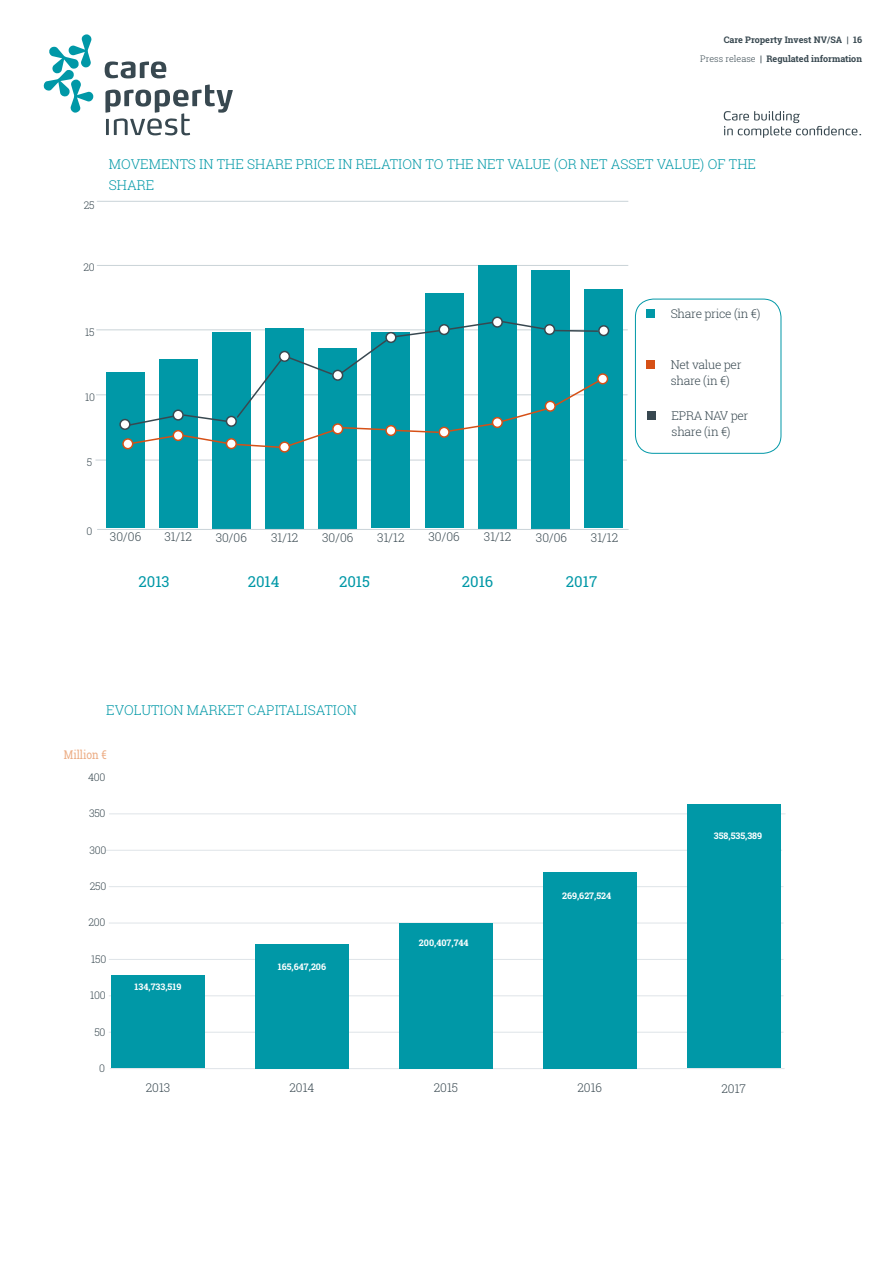
<style>
.page{position:relative;width:893px;height:1263px;background:#fff}
.page>*{position:absolute;margin:0;border:0;box-sizing:border-box;transform-origin:0 0}
.t1{font:15px "Roboto Slab";color:#0098a7}
.t2{font:300 13.5px/21px "Roboto Slab";color:#0098a7}
.t3{font:300 12px "Roboto Slab";color:#384850}
.t4{font:300 12px/16.5px "Roboto Slab";letter-spacing:-.025em;color:#384850}
.t5{font:12px "Roboto Slab";color:#ecac83;scale:.85 1}
.t6{font:300 10.5px "Roboto Slab";letter-spacing:-.025em;color:#384850}
.t7{font:700 9px/18.9px "Roboto Slab";color:#384850;text-align:right}
.t8{font:700 9px "Roboto Slab";color:#fff}
.s1{font-weight:300}
</style>
<div class="page">
<svg style="left:43px;top:34px;width:51px;height:79px"></svg>
<svg style="left:105px;top:85px;width:128px;height:50px"></svg>
<svg style="left:105px;top:61px;width:61px;height:17px"></svg>
<svg style="left:724px;top:111px;width:137px;height:27px"></svg>
<div style="left:635px;top:299px;width:146px;height:155px;border:1px solid #0098a7;border-radius:18px"></div>
<hr style="left:96px;top:460px;width:531px;height:1px;background:#cad3d8">
<hr style="left:96px;top:394px;width:531px;height:1px;background:#cad3d8">
<hr style="left:97px;top:329px;width:530px;height:1px;background:#cad3d8">
<hr style="left:97px;top:265px;width:531px;height:1px;background:#cad3d8">
<hr style="left:97px;top:201px;width:531px;height:1px;background:#cad3d8">
<div style="left:646px;top:309px;width:9px;height:9px;background:#0098a7"></div>
<div style="left:646px;top:360px;width:9px;height:9px;background:#d65016"></div>
<div style="left:647px;top:411px;width:9px;height:9px;background:#384850"></div>
<div style="left:106px;top:372px;width:39px;height:156px;background:#0098a7"></div>
<div style="left:159px;top:359px;width:38px;height:169px;background:#0098a7"></div>
<div style="left:212px;top:332px;width:38px;height:196px;background:#0098a7"></div>
<div style="left:265px;top:328px;width:39px;height:200px;background:#0098a7"></div>
<div style="left:319px;top:348px;width:38px;height:180px;background:#0098a7"></div>
<div style="left:372px;top:333px;width:38px;height:195px;background:#0098a7"></div>
<div style="left:425px;top:293px;width:38px;height:235px;background:#0098a7"></div>
<div style="left:478px;top:265px;width:38px;height:263px;background:#0098a7"></div>
<div style="left:531px;top:270px;width:39px;height:258px;background:#0098a7"></div>
<div style="left:585px;top:289px;width:38px;height:239px;background:#0098a7"></div>
<hr style="left:97px;top:529px;width:531px;height:1px;background:#cad3d8">
<div style="left:123px;top:439px;width:10px;height:10px;background:#fff;border-radius:50%"></div>
<div style="left:122px;top:438px;width:11px;height:11px;border:2px solid #d65016;border-radius:50%"></div>
<div style="left:492px;top:317px;width:10px;height:10px;background:#2e5a63;border-radius:50%"></div>
<div style="left:492px;top:317px;width:11px;height:11px;border:2px solid #384850;border-radius:50%"></div>
<div style="left:599px;top:326px;width:10px;height:9px;background:#fff;border-radius:50%"></div>
<div style="left:598px;top:325px;width:11px;height:11px;border:2px solid #384850;border-radius:50%"></div>
<div style="left:279px;top:441px;width:11px;height:12px;border:2px solid #d65016;border-radius:50%"></div>
<div style="left:598px;top:374px;width:9px;height:10px;background:#fff;border-radius:50%"></div>
<div style="left:597px;top:373px;width:11px;height:11px;border:2px solid #d65016;border-radius:50%"></div>
<svg style="left:127px;top:320px;width:472px;height:130px"></svg>
<div style="left:173px;top:431px;width:10px;height:9px;background:#fff;border-radius:50%"></div>
<div style="left:173px;top:430px;width:11px;height:11px;border:2px solid #d65016;border-radius:50%"></div>
<div style="left:333px;top:424px;width:10px;height:10px;background:#fff;border-radius:50%"></div>
<div style="left:332px;top:423px;width:11px;height:11px;border:2px solid #d65016;border-radius:50%"></div>
<div style="left:120px;top:420px;width:10px;height:9px;background:#fff;border-radius:50%"></div>
<div style="left:119px;top:419px;width:12px;height:11px;border:2px solid #384850;border-radius:50%"></div>
<div style="left:173px;top:410px;width:10px;height:10px;background:#fff;border-radius:50%"></div>
<div style="left:173px;top:409px;width:11px;height:12px;border:2px solid #384850;border-radius:50%"></div>
<hr style="left:106px;top:850px;width:676px;height:1px;background:#dfe4e8">
<hr style="left:109px;top:1032px;width:674px;height:1px;background:#dfe4e8">
<hr style="left:110px;top:1068px;width:674px;height:1px;background:#dfe4e8">
<hr style="left:109px;top:995px;width:674px;height:1px;background:#dfe4e8">
<hr style="left:109px;top:959px;width:674px;height:1px;background:#dfe4e8">
<hr style="left:109px;top:923px;width:674px;height:1px;background:#dfe4e8">
<hr style="left:109px;top:886px;width:674px;height:1px;background:#dfe4e8">
<div style="left:111px;top:975px;width:94px;height:93px;background:#0098a7"></div>
<div style="left:255px;top:944px;width:94px;height:124px;background:#0098a7"></div>
<div style="left:399px;top:923px;width:94px;height:145px;background:#0098a7"></div>
<div style="left:543px;top:872px;width:94px;height:196px;background:#0098a7"></div>
<hr style="left:109px;top:814px;width:676px;height:1px;background:#dfe4e8">
<div style="left:687px;top:805px;width:93px;height:263px;background:#0098a7"></div>
<p class="t7" style="left:700px;top:30px;width:163px">Care Property Invest NV/SA | 16<br><span class="s1">Press release</span> | Regulated information</p>
<p class="t6" style="left:84px;top:197px;width:12px">25</p>
<p class="t2" style="left:109px;top:154px;width:649px">MOVEMENTS IN THE SHARE PRICE IN RELATION TO THE NET VALUE (OR NET ASSET VALUE) OF THE<br>SHARE</p>
<p class="t6" style="left:83px;top:260px;width:13px">20</p>
<p class="t6" style="left:85px;top:325px;width:11px">15</p>
<p class="t6" style="left:85px;top:390px;width:11px">10</p>
<p class="t6" style="left:87px;top:455px;width:7px">5</p>
<p class="t4" style="left:671px;top:305px;width:91px">Share price (in €)</p>
<p class="t4" style="left:671px;top:356px;width:72px">Net value per share (in €)</p>
<p class="t4" style="left:672px;top:407px;width:78px">EPRA NAV per share (in €)</p>
<p class="t6" style="left:86px;top:524px;width:7px">0</p>
<p class="t3" style="left:110px;top:529px;width:33px">30/06</p>
<p class="t3" style="left:164px;top:529px;width:29px">31/12</p>
<p class="t3" style="left:216px;top:529px;width:33px">30/06</p>
<p class="t3" style="left:271px;top:529px;width:29px">31/12</p>
<p class="t3" style="left:322px;top:529px;width:33px">30/06</p>
<p class="t3" style="left:377px;top:529px;width:29px">31/12</p>
<p class="t3" style="left:428px;top:529px;width:33px">30/06</p>
<p class="t3" style="left:484px;top:529px;width:29px">31/12</p>
<p class="t3" style="left:536px;top:529px;width:33px">30/06</p>
<p class="t3" style="left:591px;top:530px;width:29px">31/12</p>
<p class="t1" style="left:138px;top:571px;width:33px">2013</p>
<p class="t1" style="left:248px;top:571px;width:33px">2014</p>
<p class="t1" style="left:339px;top:571px;width:32px">2015</p>
<p class="t1" style="left:462px;top:571px;width:33px">2016</p>
<p class="t1" style="left:566px;top:571px;width:33px">2017</p>
<p class="t2" style="left:106px;top:700px;width:252px">EVOLUTION MARKET CAPITALISATION</p>
<p class="t5" style="left:64px;top:746px;width:52px">Million €</p>
<p class="t6" style="left:88px;top:770px;width:19px">400</p>
<p class="t6" style="left:89px;top:806px;width:18px">350</p>
<p class="t6" style="left:89px;top:843px;width:18px">300</p>
<p class="t6" style="left:90px;top:879px;width:18px">250</p>
<p class="t6" style="left:88px;top:915px;width:19px">200</p>
<p class="t6" style="left:91px;top:952px;width:17px">150</p>
<p class="t6" style="left:90px;top:988px;width:17px">100</p>
<p class="t6" style="left:94px;top:1024px;width:13px">50</p>
<p class="t6" style="left:99px;top:1061px;width:7px">0</p>
<p class="t8" style="left:135px;top:980px;width:48px">134,733,519</p>
<p class="t8" style="left:278px;top:960px;width:50px">165,647,206</p>
<p class="t8" style="left:419px;top:937px;width:51px">200,407,744</p>
<p class="t8" style="left:562px;top:890px;width:51px">269,627,524</p>
<p class="t3" style="left:146px;top:1079px;width:26px">2013</p>
<p class="t3" style="left:289px;top:1079px;width:27px">2014</p>
<p class="t3" style="left:434px;top:1079px;width:26px">2015</p>
<p class="t3" style="left:577px;top:1079px;width:26px">2016</p>
<p class="t8" style="left:714px;top:829px;width:50px">358,535,389</p>
<p class="t3" style="left:721px;top:1080px;width:26px">2017</p>
</div>
